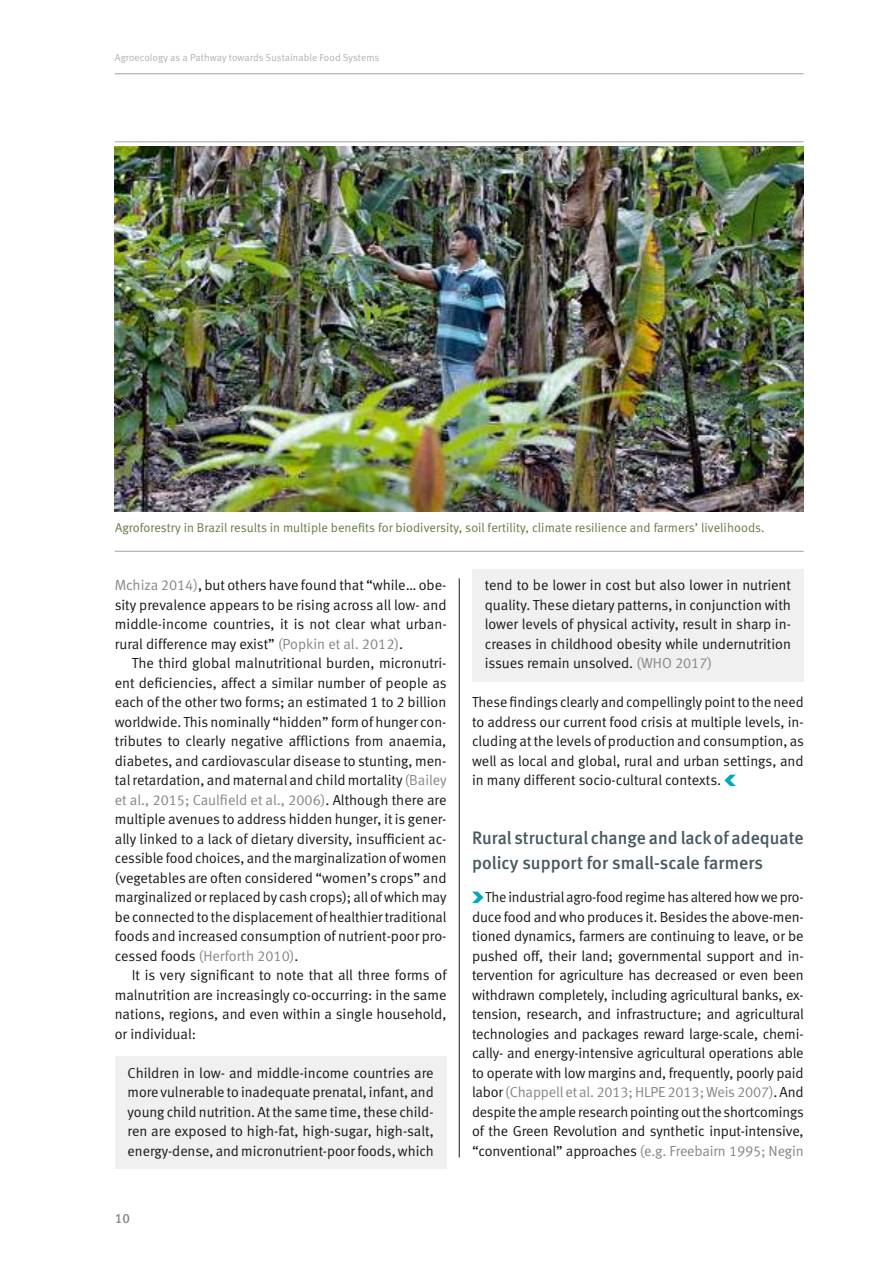
<style>
.page{position:relative;width:893px;height:1263px;background:#fff}
.page>*{position:absolute;margin:0;border:0;box-sizing:border-box;transform-origin:0 0}
.t1{font:18px/25.5px "Meta Medium LF";letter-spacing:.005em;color:#485960}
.t2{font:14.55px/19.5px "Meta Normal LF";color:#1a1a18;text-align:justify}
.t3{font:13.5px "Meta Medium LF";color:#878786}
.t4{font:12.75px "Meta Normal LF";letter-spacing:.005em;color:#667c47}
.t5{font:10.2px "Meta Normal LF";letter-spacing:.005em;color:#b1b2b3}
.s1{color:#878786}
.s2{font-size:14.4px}
</style>
<div class="page">
<hr style="left:115px;top:73px;width:689px;height:1px;background:#b1b2b3">
<img style="left:115px;top:146px;width:689px;height:366px">
<hr style="left:115px;top:141px;width:689px;height:1px;background:#b1b2b3">
<hr style="left:115px;top:551px;width:689px;height:1px;background:#b1b2b3">
<div style="left:472px;top:569px;width:332px;height:112px;background:#f0f0f0"></div>
<div style="left:115px;top:1056px;width:331px;height:113px;background:#f0f0f0"></div>
<hr style="left:459px;top:578px;width:1px;height:579px;background:#1a1a18">
<svg style="left:724px;top:775px;width:12px;height:11px"></svg>
<svg style="left:472px;top:892px;width:11px;height:11px"></svg>
<p class="t5" style="left:115px;top:52px;width:266px">Agroecology as a Pathway towards Sustainable Food Systems</p>
<p class="t4" style="left:115px;top:520px;width:651px">Agroforestry in Brazil results in multiple benefits for biodiversity, soil fertility, climate resilience and farmers’ livelihoods.</p>
<p class="t2" style="left:115px;top:575px;width:333px"><span class="s1">Mchiza 2014)</span>, but others have found that “while… obe&shy;sity prevalence appears to be rising across all low- and middle-income countries, it is not clear what urban&shy;rural difference may exist” <span class="s1">(Popkin et al. 2012)</span>.</p>
<p class="t2" style="left:115px;top:653px;width:333px;text-indent:17px">The third global malnutritional burden, micronutri&shy;ent deficiencies, affect a similar number of people as each of the other two forms; an estimated 1 to 2 billion worldwide. This nominally “hidden” form of hunger con&shy;tributes to clearly negative afflictions from anaemia, diabetes, and cardiovascular disease to stunting, men&shy;tal retardation, and maternal and child mortality <span class="s1">(Bailey et al., 2015; Caulfield et al., 2006)</span>. Although there are multiple avenues to address hidden hunger, it is gener&shy;ally linked to a lack of dietary diversity, insufficient ac&shy;cessible food choices, and the marginalization of women (vegetables are often considered “women’s crops” and marginalized or replaced by cash crops); all of which may be connected to the displacement of healthier traditional foods and increased consumption of nutrient-poor pro&shy;cessed foods <span class="s1">(Herforth 2010)</span>.</p>
<p class="t2" style="left:115px;top:965px;width:333px;text-indent:17px">It is very significant to note that all three forms of malnutrition are increasingly co-occurring: in the same nations, regions, and even within a single household, or individual:</p>
<p class="t2" style="left:128px;top:1063px;width:308px">Children in low- and middle-income countries are more vulnerable to inadequate prenatal, infant, and young child nutrition. At the same time, these child&shy;ren are exposed to high-fat, high-sugar, high-salt, energy-dense, and micronutrient-poor foods, which</p>
<p class="t3" style="left:115px;top:1210px;width:17px">10</p>
<p class="t2" style="left:485px;top:575px;width:308px">tend to be lower in cost but also lower in nutrient quality. These dietary patterns, in conjunction with lower levels of physical activity, result in sharp in&shy;creases in childhood obesity while undernutrition issues remain unsolved. <span class="s1">(WHO 2017)</span></p>
<p class="t2" style="left:472px;top:692px;width:333px">These findings clearly and compellingly point to the need to address our current food crisis at multiple levels, in&shy;cluding at the levels of production and consumption, as well as local and global, rural and urban settings, and in many different socio-cultural contexts.</p>
<p class="t1" style="left:472px;top:825px;width:333px">Rural structural change and lack of adequate policy support for small-scale farmers</p>
<p class="t2" style="left:472px;top:887px;width:333px;text-indent:13px"><span class="s2">T</span>he industrial agro-food regime has altered how we pro&shy;duce food and who produces it. Besides the above-men&shy;tioned dynamics, farmers are continuing to leave, or be pushed off, their land; governmental support and in&shy;tervention for agriculture has decreased or even been withdrawn completely, including agricultural banks, ex&shy;tension, research, and infrastructure; and agricultural technologies and packages reward large-scale, chemi&shy;cally- and energy-intensive agricultural operations able to operate with low margins and, frequently, poorly paid labor <span class="s1">(Chappell et al. 2013; HLPE 2013; Weis 2007)</span>. And despite the ample research pointing out the shortcomings of the Green Revolution and synthetic input-intensive, “conventional” approaches <span class="s1">(e.g. Freebairn 1995; Negin</span></p>
</div>
